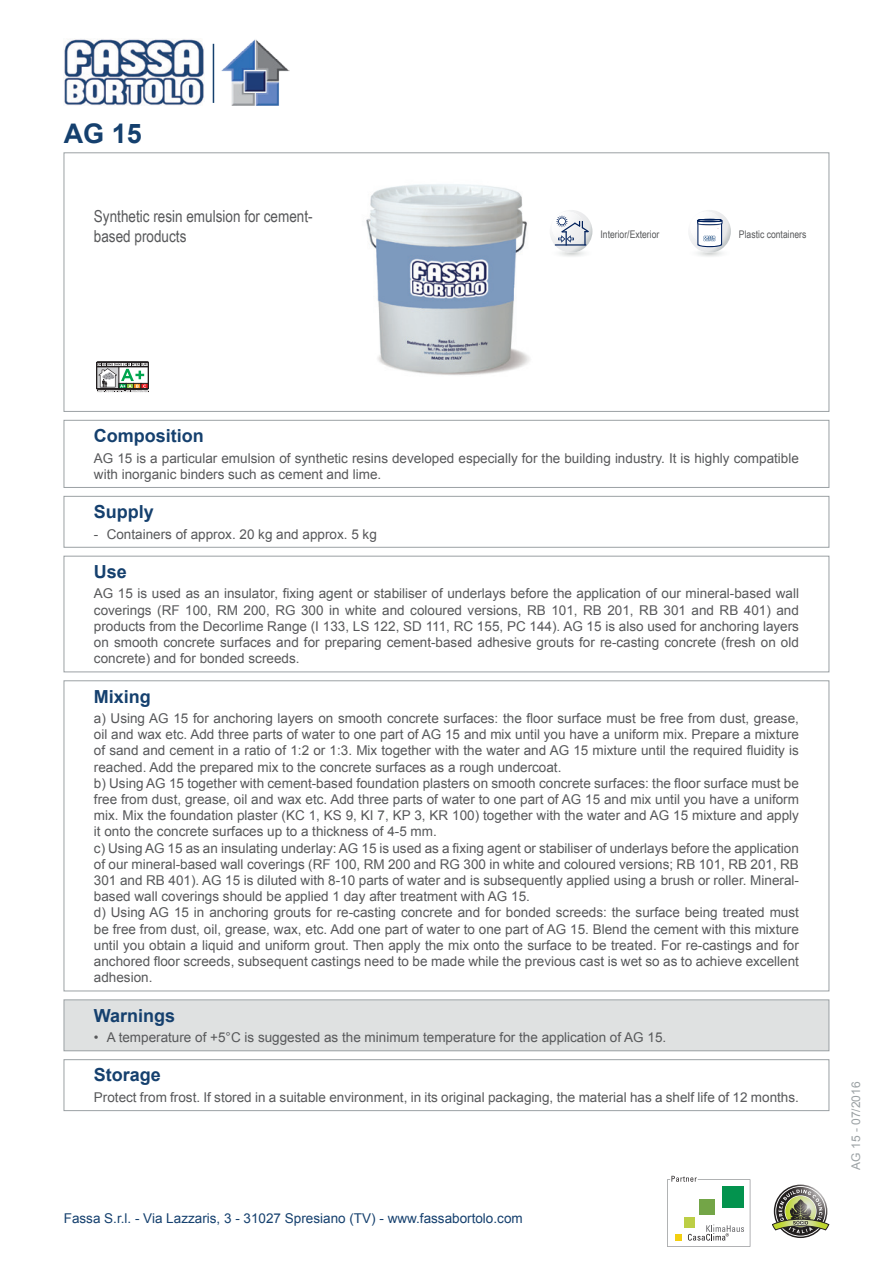
<style>
.page{position:relative;width:893px;height:1263px;background:#fff}
.page>*{position:absolute;margin:0;border:0;box-sizing:border-box;transform-origin:0 0}
.cella_layout{font:700 27px "Arial";color:#15406e}
.cella_layout-2{font:700 18px "Arial";color:#15406e}
.cella_layout-3{font:16.5px/19.8px "Arial Narrow";color:#57585a}
.cella_layout-4{font:13.5px/16.2px "Arial";color:#57585a}
.t1{font:13.5px "Arial";color:#15406e}
.Nome_Prodotto-Edizio{font:12px "Arial";color:#9ba1a4}
.cella_layout-5{font:10.5px "Arial Narrow";color:#57585a}
</style>
<div class="page">
<svg style="left:667px;top:1176px;width:83px;height:71px"></svg>
<svg style="left:772px;top:1186px;width:57px;height:50px"></svg>
<img style="left:64px;top:38px;width:140px;height:67px">
<hr style="left:213px;top:44px;width:1px;height:59px;background:#15406e">
<img style="left:221px;top:39px;width:68px;height:67px">
<svg style="left:96px;top:362px;width:53px;height:31px"></svg>
<img style="left:366px;top:184px;width:164px;height:191px">
<svg style="left:550px;top:210px;width:42px;height:43px"></svg>
<hr style="left:555px;top:244px;width:31px;height:2px;background:#00205b">
<svg style="left:689px;top:210px;width:42px;height:43px"></svg>
<div style="left:64px;top:153px;width:765px;height:259px;border:1px solid #9ba1a4"></div>
<div style="left:64px;top:420px;width:765px;height:68px;border:1px solid #9ba1a4"></div>
<div style="left:64px;top:496px;width:765px;height:51px;border:1px solid #9ba1a4"></div>
<div style="left:64px;top:556px;width:765px;height:116px;border:1px solid #9ba1a4"></div>
<div style="left:64px;top:1000px;width:765px;height:51px;background:#dfe1e1"></div>
<div style="left:64px;top:1000px;width:765px;height:51px;border:1px solid #9ba1a4"></div>
<div style="left:64px;top:1059px;width:765px;height:52px;border:1px solid #9ba1a4"></div>
<p class="cella_layout" style="left:64px;top:115px;width:80px">AG 15</p>
<p class="cella_layout-3" style="left:94px;top:205px;width:220px">Synthetic resin emulsion for cement&shy;based products</p>
<p class="cella_layout-5" style="left:600px;top:226px;width:60px">Interior/Exterior</p>
<p class="cella_layout-5" style="left:739px;top:226px;width:69px">Plastic containers</p>
<p class="cella_layout-2" style="left:94px;top:424px;width:111px">Composition</p>
<p class="cella_layout-4" style="left:94px;top:450px;width:706px">AG 15 is a particular emulsion of synthetic resins developed especially for the building industry. It is highly compatible with inorganic binders such as cement and lime.</p>
<p class="cella_layout-2" style="left:94px;top:500px;width:62px">Supply</p>
<p class="cella_layout-4" style="left:94px;top:526px;width:284px">- Containers of approx. 20 kg and approx. 5 kg</p>
<p class="cella_layout-2" style="left:94px;top:560px;width:35px">Use</p>
<p class="cella_layout-4" style="left:94px;top:586px;width:707px;text-align:justify">AG 15 is used as an insulator, fixing agent or stabiliser of underlays before the application of our mineral-based wall coverings (RF 100, RM 200, RG 300 in white and coloured versions, RB 101, RB 201, RB 301 and RB 401) and products from the Decorlime Range (I 133, LS 122, SD 111, RC 155, PC 144). AG 15 is also used for anchoring layers on smooth concrete surfaces and for preparing cement-based adhesive grouts for re-casting concrete (fresh on old concrete) and for bonded screeds.</p>
<p class="cella_layout-2" style="left:94px;top:684px;width:59px">Mixing</p>
<p class="cella_layout-4" style="left:94px;top:710px;width:707px">a) Using AG 15 for anchoring layers on smooth concrete surfaces: the floor surface must be free from dust, grease, oil and wax etc. Add three parts of water to one part of AG 15 and mix until you have a uniform mix. Prepare a mixture of sand and cement in a ratio of 1:2 or 1:3. Mix together with the water and AG 15 mixture until the required fluidity is reached. Add the prepared mix to the concrete surfaces as a rough undercoat.<br>b) Using AG 15 together with cement-based foundation plasters on smooth concrete surfaces: the floor surface must be free from dust, grease, oil and wax etc. Add three parts of water to one part of AG 15 and mix until you have a uniform mix. Mix the foundation plaster (KC 1, KS 9, KI 7, KP 3, KR 100) together with the water and AG 15 mixture and apply it onto the concrete surfaces up to a thickness of 4-5 mm.<br>c) Using AG 15 as an insulating underlay: AG 15 is used as a fixing agent or stabiliser of underlays before the application of our mineral-based wall coverings (RF 100, RM 200 and RG 300 in white and coloured versions; RB 101, RB 201, RB 301 and RB 401). AG 15 is diluted with 8-10 parts of water and is subsequently applied using a brush or roller. Mineral&shy;based wall coverings should be applied 1 day after treatment with AG 15.<br>d) Using AG 15 in anchoring grouts for re-casting concrete and for bonded screeds: the surface being treated must be free from dust, oil, grease, wax, etc. Add one part of water to one part of AG 15. Blend the cement with this mixture until you obtain a liquid and uniform grout. Then apply the mix onto the surface to be treated. For re-castings and for anchored floor screeds, subsequent castings need to be made while the previous cast is wet so as to achieve excellent adhesion.</p>
<p class="cella_layout-2" style="left:94px;top:1003px;width:83px">Warnings</p>
<p class="cella_layout-4" style="left:94px;top:1029px;width:574px">• A temperature of +5°C is suggested as the minimum temperature for the application of AG 15.</p>
<p class="cella_layout-2" style="left:94px;top:1063px;width:69px">Storage</p>
<p class="cella_layout-4" style="left:94px;top:1089px;width:706px">Protect from frost. If stored in a suitable environment, in its original packaging, the material has a shelf life of 12 months.</p>
<p class="t1" style="left:64px;top:1209px;width:460px">Fassa S.r.l. - Via Lazzaris, 3 - 31027 Spresiano (TV) - www.fassabortolo.com</p>
<p class="Nome_Prodotto-Edizio" style="left:848px;top:1170px;width:90px;rotate:-90deg">AG 15 - 07/2016</p>
</div>
